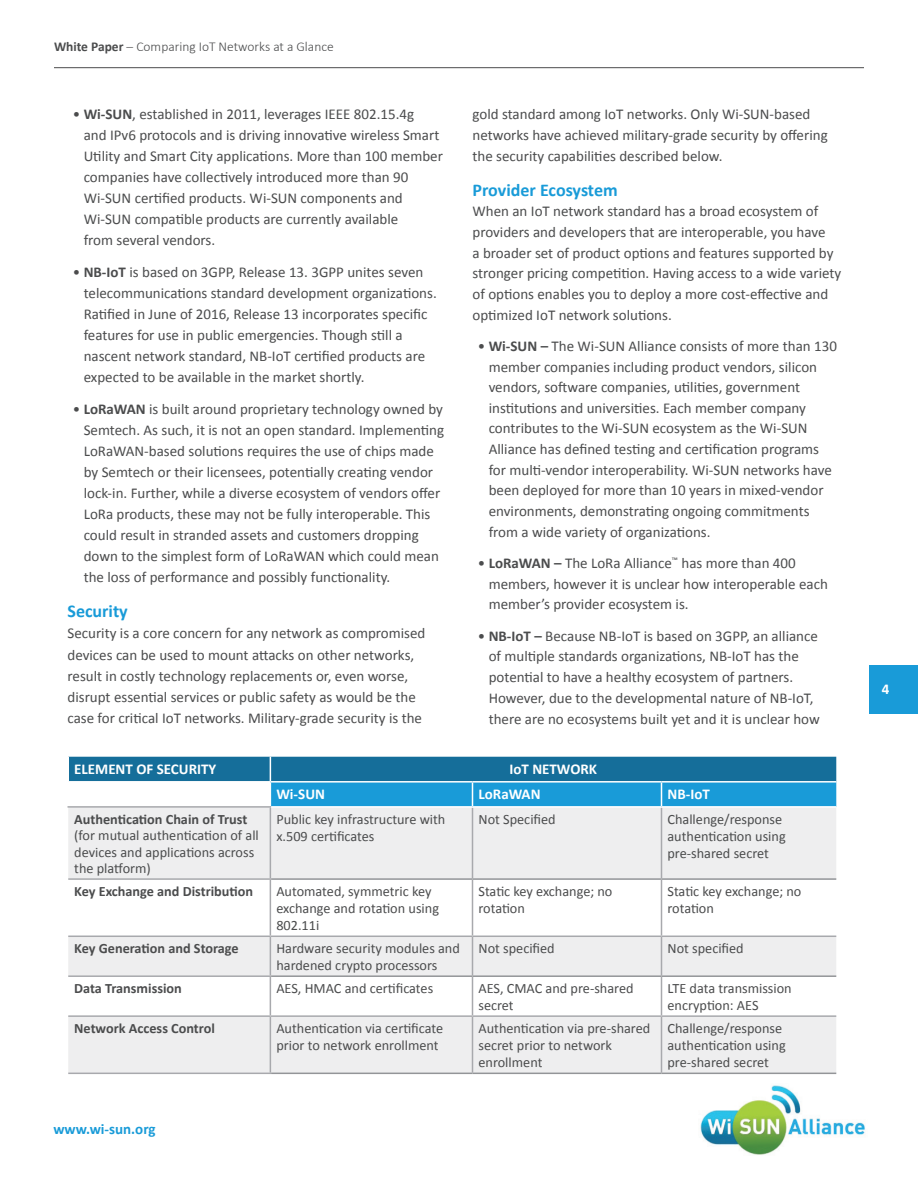
<style>
.page{position:relative;width:918px;height:1188px;background:#fff}
.page>*{position:absolute;margin:0;border:0;box-sizing:border-box;transform-origin:0 0}
.t1{font:700 18px "Calibri";color:#199bd8}
.Bullet_Points{font:15px/21px "Calibri";color:#4b4c4d}
.Body_Copy{font:15px/20.7px "Calibri";color:#4b4c4d}
.Body_Copy-2{font:700 15px "Calibri";color:#fff}
.t2{font:700 15px "Calibri";color:#199bd8}
.Body_Copy-3{font:14.25px/17.2px "Calibri";color:#4b4c4d}
.Body_Copy-4{font:700 14.25px "Calibri";color:#4b4c4d}
.t3{font:300 13.5px "Calibri";color:#4b4c4d}
.s1{font-weight:700}
</style>
<div class="page">
<img style="left:700px;top:1085px;width:165px;height:70px">
<div style="left:869px;top:665px;width:49px;height:49px;background:#199bd8"></div>
<hr style="left:54px;top:67px;width:810px;height:1px;background:#4b4c4d">
<svg style="left:68px;top:808px;width:768px;height:265px;fill:#eeeeef"></svg>
<hr style="left:270px;top:808px;width:1px;height:70px;background:#a8a9ad">
<hr style="left:472px;top:808px;width:1px;height:70px;background:#a8a9ad">
<hr style="left:661px;top:808px;width:1px;height:70px;background:#a8a9ad">
<hr style="left:270px;top:880px;width:1px;height:56px;background:#a8a9ad">
<hr style="left:472px;top:880px;width:1px;height:56px;background:#a8a9ad">
<hr style="left:661px;top:880px;width:1px;height:56px;background:#a8a9ad">
<hr style="left:270px;top:937px;width:1px;height:38px;background:#a8a9ad">
<hr style="left:472px;top:937px;width:1px;height:38px;background:#a8a9ad">
<hr style="left:661px;top:937px;width:1px;height:38px;background:#a8a9ad">
<hr style="left:270px;top:977px;width:1px;height:38px;background:#a8a9ad">
<hr style="left:472px;top:977px;width:1px;height:38px;background:#a8a9ad">
<hr style="left:661px;top:977px;width:1px;height:38px;background:#a8a9ad">
<hr style="left:270px;top:1017px;width:1px;height:56px;background:#a8a9ad">
<hr style="left:472px;top:1017px;width:1px;height:56px;background:#a8a9ad">
<hr style="left:661px;top:1017px;width:1px;height:56px;background:#a8a9ad">
<hr style="left:68px;top:878px;width:203px;height:2px;background:#a8a9ad">
<hr style="left:68px;top:975px;width:203px;height:2px;background:#a8a9ad">
<hr style="left:68px;top:1073px;width:203px;height:1px;background:#a8a9ad">
<hr style="left:271px;top:878px;width:201px;height:2px;background:#939598">
<hr style="left:472px;top:878px;width:190px;height:2px;background:#939598">
<hr style="left:662px;top:878px;width:174px;height:2px;background:#939598">
<hr style="left:271px;top:975px;width:201px;height:2px;background:#939598">
<hr style="left:472px;top:975px;width:190px;height:2px;background:#939598">
<hr style="left:662px;top:975px;width:174px;height:2px;background:#939598">
<hr style="left:271px;top:1073px;width:201px;height:1px;background:#939598">
<hr style="left:472px;top:1073px;width:190px;height:1px;background:#939598">
<hr style="left:662px;top:1073px;width:174px;height:1px;background:#939598">
<svg style="left:69px;top:757px;width:767px;height:49px;background:#3591bd"></svg>
<hr style="left:68px;top:806px;width:203px;height:2px;background:#a8a9ad">
<hr style="left:68px;top:781px;width:202px;height:2px;background:#fff">
<hr style="left:270px;top:781px;width:202px;height:2px;background:#fff">
<hr style="left:472px;top:781px;width:190px;height:2px;background:#fff">
<hr style="left:662px;top:781px;width:174px;height:2px;background:#fff">
<hr style="left:68px;top:936px;width:202px;height:1px;background:#a8a9ad">
<hr style="left:270px;top:936px;width:202px;height:1px;background:#a8a9ad">
<hr style="left:472px;top:936px;width:190px;height:1px;background:#a8a9ad">
<hr style="left:662px;top:936px;width:174px;height:1px;background:#a8a9ad">
<hr style="left:68px;top:1015px;width:202px;height:2px;background:#a8a9ad">
<hr style="left:270px;top:1015px;width:202px;height:2px;background:#a8a9ad">
<hr style="left:472px;top:1015px;width:190px;height:2px;background:#a8a9ad">
<hr style="left:662px;top:1015px;width:174px;height:2px;background:#a8a9ad">
<p class="t3" style="left:54px;top:38px;width:281px"><span class="s1">White Paper</span> – Comparing IoT Networks at a Glance</p>
<p class="Bullet_Points" style="left:84px;top:104px;width:361px;text-indent:-11px">• <span class="s1">Wi-SUN</span>, established in 2011, leverages IEEE 802.15.4g<br>and IPv6 protocols and is driving innovative wireless Smart Utility and Smart City applications. More than 100 member companies have collectively introduced more than 90<br>Wi-SUN certified products. Wi-SUN components and Wi-SUN compatible products are currently available<br>from several vendors.</p>
<p class="Bullet_Points" style="left:84px;top:262px;width:355px;text-indent:-11px">• <span class="s1">NB-IoT</span> is based on 3GPP, Release 13. 3GPP unites seven telecommunications standard development organizations.<br>Ratified in June of 2016, Release 13 incorporates specific features for use in public emergencies. Though still a nascent network standard, NB-IoT certified products are expected to be available in the market shortly.</p>
<p class="Bullet_Points" style="left:84px;top:398px;width:362px;text-indent:-11px">• <span class="s1">LoRaWAN</span> is built around proprietary technology owned by Semtech. As such, it is not an open standard. Implementing LoRaWAN-based solutions requires the use of chips made by Semtech or their licensees, potentially creating vendor lock-in. Further, while a diverse ecosystem of vendors offer LoRa products, these may not be fully interoperable. This could result in stranded assets and customers dropping down to the simplest form of LoRaWAN which could mean the loss of performance and possibly functionality.</p>
<h2 class="t1" style="left:68px;top:599px;width:62px">Security</h2>
<p class="Body_Copy" style="left:68px;top:623px;width:360px;line-height:21.3px">Security is a core concern for any network as compromised devices can be used to mount attacks on other networks, result in costly technology replacements or, even worse, disrupt essential services or public safety as would be the case for critical IoT networks. Military-grade security is the</p>
<p class="Body_Copy" style="left:472px;top:104px;width:357px">gold standard among IoT networks. Only Wi-SUN-based networks have achieved military-grade security by offering the security capabilities described below.</p>
<h2 class="t1" style="left:472px;top:178px;width:147px">Provider Ecosystem</h2>
<p class="Body_Copy" style="left:472px;top:201px;width:370px">When an IoT network standard has a broad ecosystem of providers and developers that are interoperable, you have<br>a broader set of product options and features supported by stronger pricing competition. Having access to a wide variety of options enables you to deploy a more cost-effective and optimized IoT network solutions.</p>
<p class="Bullet_Points" style="left:489px;top:336px;width:350px;text-indent:-11px">• <span class="s1">Wi-SUN –</span> The Wi-SUN Alliance consists of more than 130 member companies including product vendors, silicon vendors, software companies, utilities, government institutions and universities. Each member company contributes to the Wi-SUN ecosystem as the Wi-SUN Alliance has defined testing and certification programs for multi-vendor interoperability. Wi-SUN networks have been deployed for more than 10 years in mixed-vendor environments, demonstrating ongoing commitments from a wide variety of organizations.</p>
<p class="Bullet_Points" style="left:489px;top:553px;width:341px;text-indent:-11px">• <span class="s1">LoRaWAN –</span> The LoRa Alliance<sup>™</sup> has more than 400 members, however it is unclear how interoperable each member’s provider ecosystem is.</p>
<p class="Bullet_Points" style="left:489px;top:625px;width:333px;text-indent:-11px">• <span class="s1">NB-IoT –</span> Because NB-IoT is based on 3GPP, an alliance of multiple standards organizations, NB-IoT has the potential to have a healthy ecosystem of partners.<br>However, due to the developmental nature of NB-IoT, there are no ecosystems built yet and it is unclear how</p>
<p class="Body_Copy-2" style="left:74px;top:759px;width:144px">ELEMENT OF SECURITY</p>
<p class="Body_Copy-2" style="left:509px;top:759px;width:89px">IoT NETWORK</p>
<p class="Body_Copy-2" style="left:276px;top:784px;width:50px">Wi-SUN</p>
<p class="Body_Copy-2" style="left:478px;top:784px;width:64px">LoRaWAN</p>
<p class="Body_Copy-2" style="left:668px;top:784px;width:44px">NB-IoT</p>
<p class="Body_Copy-4" style="left:74px;top:810px;width:175px">Authentication Chain of Trust</p>
<p class="Body_Copy-3" style="left:74px;top:827px;width:186px;line-height:16.5px">(for mutual authentication of all devices and applications across the platform)</p>
<p class="Body_Copy-3" style="left:276px;top:810px;width:171px">Public key infrastructure with x.509 certificates</p>
<p class="Body_Copy-3" style="left:478px;top:810px;width:79px">Not Specified</p>
<p class="Body_Copy-3" style="left:668px;top:810px;width:120px">Challenge/response authentication using</p>
<p class="Body_Copy-3" style="left:668px;top:845px;width:103px">pre-shared secret</p>
<p class="Body_Copy-4" style="left:74px;top:882px;width:181px">Key Exchange and Distribution</p>
<p class="Body_Copy-3" style="left:276px;top:882px;width:164px">Automated, symmetric key exchange and rotation using<br>802.11i</p>
<p class="Body_Copy-3" style="left:478px;top:882px;width:135px">Static key exchange; no rotation</p>
<p class="Body_Copy-3" style="left:668px;top:882px;width:135px">Static key exchange; no rotation</p>
<p class="Body_Copy-4" style="left:74px;top:939px;width:166px">Key Generation and Storage</p>
<p class="Body_Copy-3" style="left:276px;top:940px;width:185px">Hardware security modules and hardened crypto processors</p>
<p class="Body_Copy-3" style="left:478px;top:940px;width:78px">Not specified</p>
<p class="Body_Copy-3" style="left:668px;top:940px;width:78px">Not specified</p>
<p class="Body_Copy-4" style="left:74px;top:979px;width:109px">Data Transmission</p>
<p class="Body_Copy-3" style="left:276px;top:980px;width:158px">AES, HMAC and certificates</p>
<p class="Body_Copy-3" style="left:478px;top:980px;width:157px">AES, CMAC and pre-shared secret</p>
<p class="Body_Copy-3" style="left:668px;top:980px;width:126px">LTE data transmission encryption: AES</p>
<p class="Body_Copy-4" style="left:74px;top:1019px;width:142px">Network Access Control</p>
<p class="Body_Copy-3" style="left:276px;top:1020px;width:168px">Authentication via certificate prior to network enrollment</p>
<p class="Body_Copy-3" style="left:478px;top:1020px;width:173px">Authentication via pre-shared secret prior to network enrollment</p>
<p class="Body_Copy-3" style="left:667px;top:1020px;width:120px">Challenge/response authentication using</p>
<p class="Body_Copy-3" style="left:668px;top:1054px;width:103px">pre-shared secret</p>
<p class="t2" style="left:53px;top:1119px;width:104px">www.wi-sun.org</p>
<p class="Body_Copy-2" style="left:882px;top:680px;width:9px">4</p>
</div>
